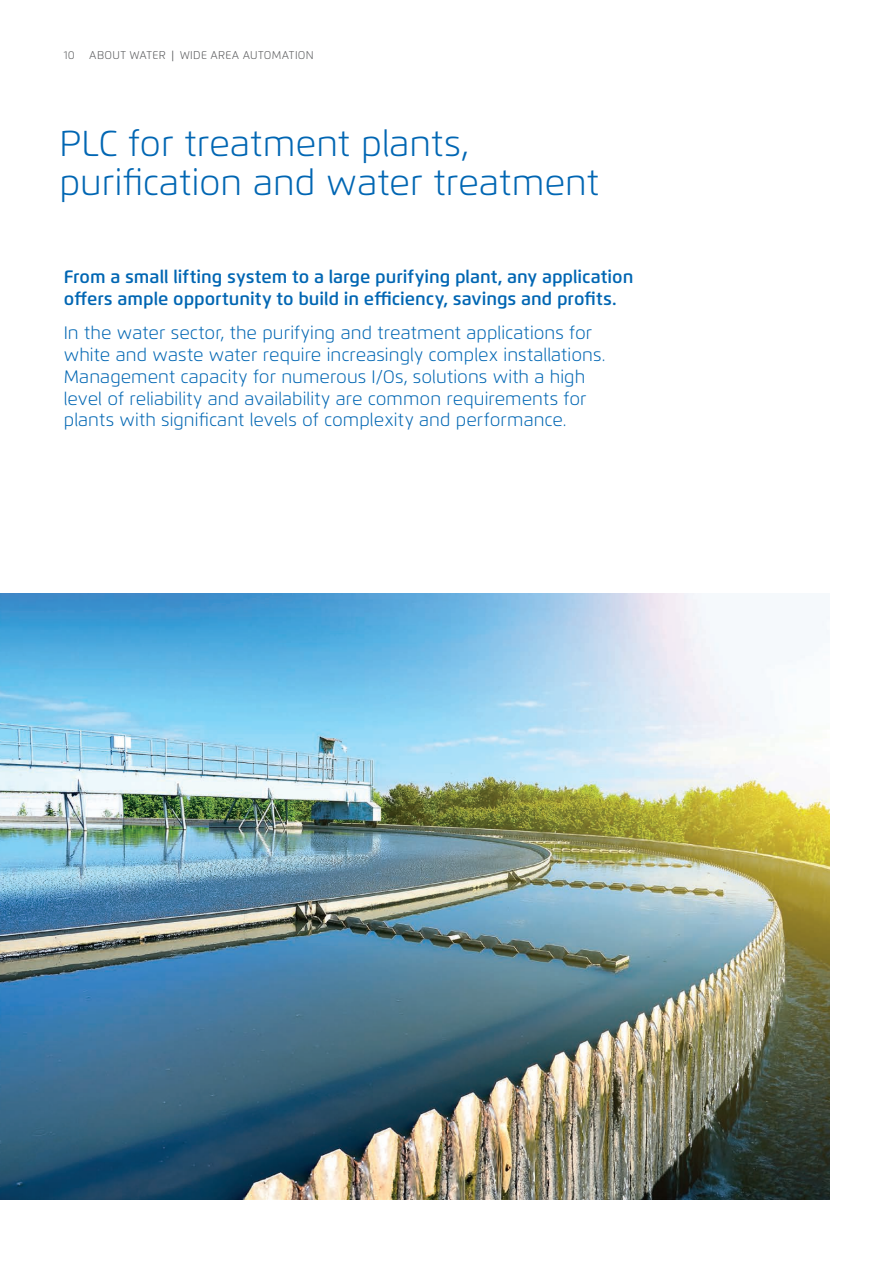
<style>
.page{position:relative;width:893px;height:1263px;background:#fff}
.page>*{position:absolute;margin:0;border:0;box-sizing:border-box;transform-origin:0 0}
.t1{font:300 36px/39px "Flexo";color:#0166b3}
.t2{font:300 18px/21.8px "Flexo";color:#0166b3}
.t3{font:600 18px/21.8px "Flexo";color:#0166b3}
.t4{font:300 11.25px "Flexo";letter-spacing:.025em;color:#57585a}
.s1{font-weight:400}
</style>
<div class="page">
<img style="left:0;top:593px;width:829px;height:606px">
<p class="t4" style="left:64px;top:48px;width:13px">10</p>
<p class="t4" style="left:89px;top:48px;width:226px">ABOUT WATER <span class="s1">|</span> WIDE AREA AUTOMATION</p>
<h1 class="t1" style="left:60px;top:124px;width:541px">PLC for treatment plants, purification and water treatment</h1>
<p class="t3" style="left:64px;top:266px;width:571px">From a small lifting system to a large purifying plant, any application offers ample opportunity to build in efficiency, savings and profits.</p>
<p class="t2" style="left:64px;top:322px;width:543px">In the water sector, the purifying and treatment applications for white and waste water require increasingly complex installations.<br>Management capacity for numerous I/Os, solutions with a high level of reliability and availability are common requirements for plants with significant levels of complexity and performance.</p>
</div>
